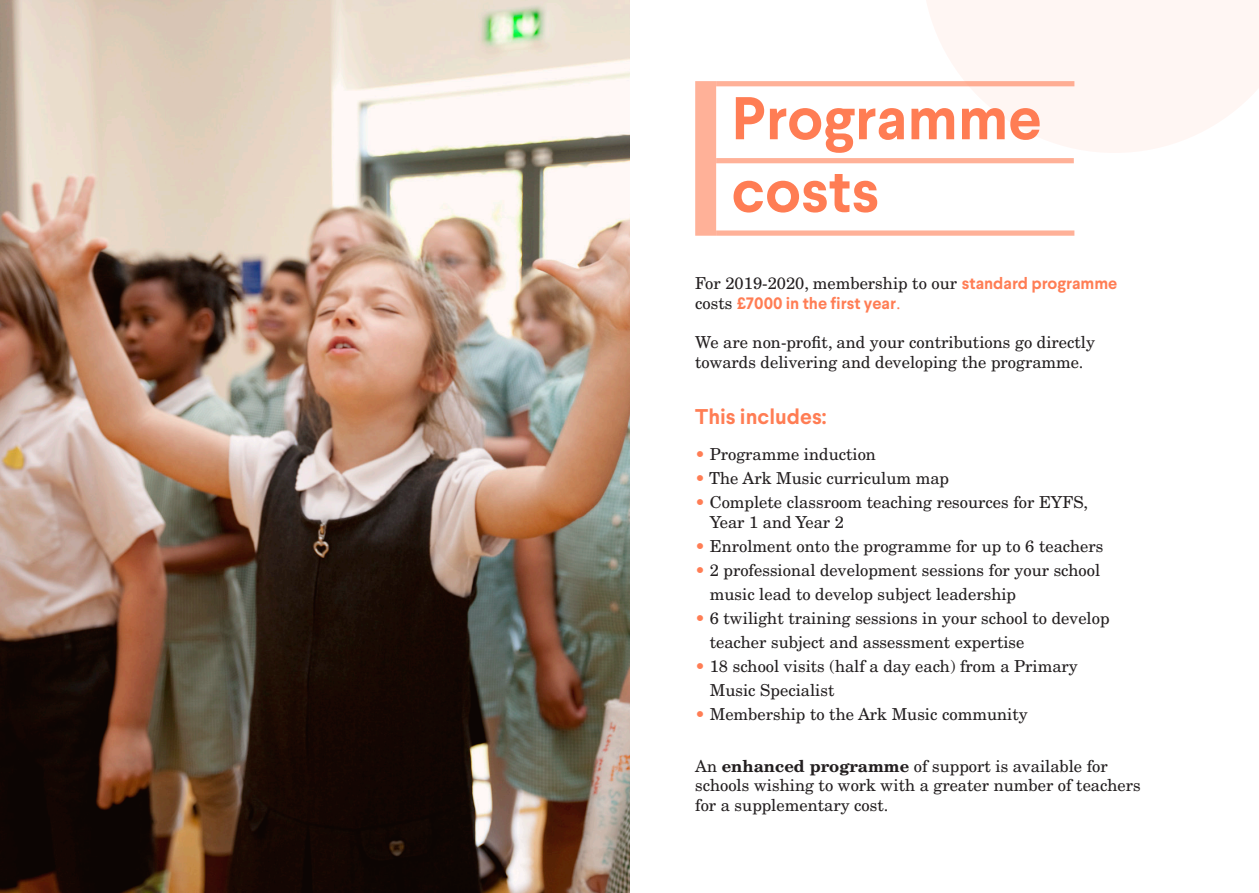
<style>
.page{position:relative;width:1259px;height:893px;background:#fff}
.page>*{position:absolute;margin:0;border:0;box-sizing:border-box;transform-origin:0 0}
.t1{font:700 60.15px/72.6px "Larsseit";color:#ff7d54}
.t2{font:700 21.3px "Larsseit";color:#ff7d54}
.t3{font:16.5px/19.8px "New Century Schlbk LT Std";color:#231f20}
.t4{font:700 16.5px/19.8px "Larsseit";color:#ff7d54}
.s1{font-family:"New Century Schlbk LT Std";font-weight:400;color:#231f20}
.s2{font-family:"New Century Schlbk LT Std";font-weight:400}
.s3{color:#ff7d54}
.s4{font-weight:700}
</style>
<div class="page">
<div style="left:695px;top:81px;width:21px;height:155px;background:#ffb198"></div>
<div style="left:716px;top:81px;width:358px;height:5px;background:#ffb198"></div>
<div style="left:716px;top:158px;width:357px;height:5px;background:#ffb198"></div>
<div style="left:716px;top:230px;width:358px;height:6px;background:#ffb198"></div>
<svg style="left:922px;top:0;width:337px;height:153px;fill:#fff6f3"></svg>
<img style="left:0;top:0;width:629px;height:893px">
<p class="t1" style="left:731px;top:82px;width:312px">Programme costs</p>
<p class="t4" style="left:695px;top:273px;width:424px"><span class="s1">For 2019-2020, membership to our</span> standard programme <span class="s1">costs</span> £7000 in the first year<span class="s2">.</span></p>
<p class="t3" style="left:695px;top:332px;width:401px">We are non-profit, and your contributions go directly towards delivering and developing the programme.</p>
<p class="t2" style="left:695px;top:402px;width:133px">This includes:</p>
<p class="t3" style="left:695px;top:444px;width:182px"><span class="s3">•</span> Programme induction</p>
<p class="t3" style="left:695px;top:468px;width:255px"><span class="s3">•</span> The Ark Music curriculum map</p>
<p class="t3" style="left:710px;top:492px;width:380px;text-indent:-15px"><span class="s3">•</span> Complete classroom teaching resources for EYFS,<br>Year 1 and Year 2</p>
<p class="t3" style="left:695px;top:536px;width:410px"><span class="s3">•</span> Enrolment onto the programme for up to 6 teachers</p>
<p class="t3" style="left:710px;top:558px;width:392px;line-height:24px;text-indent:-15px"><span class="s3">•</span> 2 professional development sessions for your school music lead to develop subject leadership</p>
<p class="t3" style="left:710px;top:606px;width:401px;line-height:24px;text-indent:-15px"><span class="s3">•</span> 6 twilight training sessions in your school to develop teacher subject and assessment expertise</p>
<p class="t3" style="left:710px;top:654px;width:369px;line-height:24px;text-indent:-15px"><span class="s3">•</span> 18 school visits (half a day each) from a Primary<br>Music Specialist</p>
<p class="t3" style="left:695px;top:704px;width:334px"><span class="s3">•</span> Membership to the Ark Music community</p>
<p class="t3" style="left:695px;top:756px;width:447px">An <span class="s4">enhanced programme</span> of support is available for schools wishing to work with a greater number of teachers for a supplementary cost.</p>
</div>
